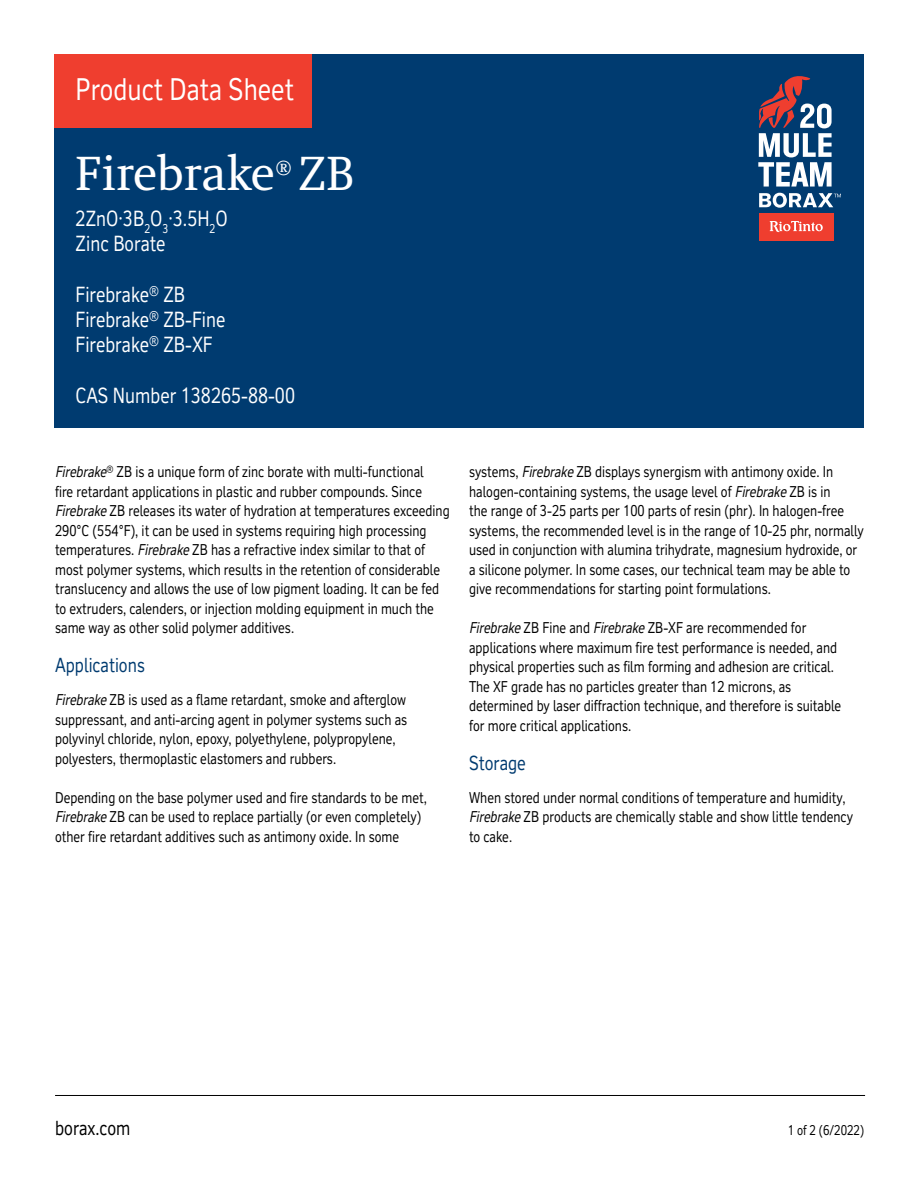
<style>
.page{position:relative;width:918px;height:1188px;background:#fff}
.page>*{position:absolute;margin:0;border:0;box-sizing:border-box;transform-origin:0 0}
.t1{font:49.5px "RT Albanese";color:#fff}
.t2{font:30px "RT Vickerman";color:#fff;scale:.85 1}
.t3{font:21px/25.2px "RT Vickerman";color:#fff;scale:.85 1}
.t4{font:21px "RT Albanese";color:#fff}
.t5{font:19.5px "RT Vickerman";color:#003b70;scale:.85 1}
.t6{font:19.5px "RT Vickerman";color:#000;scale:.85 1}
.t7{font:15px/19.5px "RT Vickerman";color:#000;scale:.85 1}
.t8{font:13.5px "RT Vickerman";color:#000;scale:.85 1}
.s1{font-style:italic}
</style>
<div class="page">
<div style="left:54px;top:54px;width:810px;height:374px;background:#003b70"></div>
<svg style="left:758px;top:76px;width:74px;height:111px"></svg>
<svg style="left:759px;top:193px;width:82px;height:15px"></svg>
<div style="left:759px;top:213px;width:75px;height:27px;background:#ef3e2f"></div>
<svg style="left:770px;top:221px;width:53px;height:11px"></svg>
<div style="left:54px;top:54px;width:257px;height:73px;background:#ef3e2f"></div>
<hr style="left:55px;top:1095px;width:810px;height:1px;background:#000">
<h2 class="t2" style="left:76px;top:71px;width:258px">Product Data Sheet</h2>
<h1 class="t1" style="left:76px;top:145px;width:201px">Firebrake</h1>
<h3 class="t4" style="left:275px;top:156px;width:18px">®</h3>
<h1 class="t1" style="left:299px;top:145px;width:56px">ZB</h1>
<h3 class="t3" style="left:76px;top:206px;width:181px">2ZnO·3B<sub>2</sub>O<sub>3</sub>·3.5H<sub>2</sub>O<br>Zinc Borate</h3>
<h3 class="t3" style="left:76px;top:281px;width:178px">Firebrake<sup>®</sup> ZB<br>Firebrake<sup>®</sup> ZB-Fine<br>Firebrake<sup>®</sup> ZB-XF</h3>
<h3 class="t3" style="left:76px;top:382px;width:260px">CAS Number 138265-88-00</h3>
<p class="t7" style="left:55px;top:462px;width:466px"><span class="s1">Firebrake</span><sup>®</sup> ZB is a unique form of zinc borate with multi-functional<br>fire retardant applications in plastic and rubber compounds. Since <span class="s1">Firebrake</span> ZB releases its water of hydration at temperatures exceeding 290°C (554°F), it can be used in systems requiring high processing temperatures. <span class="s1">Firebrake</span> ZB has a refractive index similar to that of most polymer systems, which results in the retention of considerable translucency and allows the use of low pigment loading. It can be fed to extruders, calenders, or injection molding equipment in much the same way as other solid polymer additives.</p>
<h3 class="t5" style="left:55px;top:653px;width:107px">Applications</h3>
<p class="t7" style="left:55px;top:690px;width:416px"><span class="s1">Firebrake</span> ZB is used as a flame retardant, smoke and afterglow suppressant, and anti-arcing agent in polymer systems such as polyvinyl chloride, nylon, epoxy, polyethylene, polypropylene, polyesters, thermoplastic elastomers and rubbers.</p>
<p class="t7" style="left:55px;top:787px;width:439px">Depending on the base polymer used and fire standards to be met,<br><span class="s1">Firebrake</span> ZB can be used to replace partially (or even completely) other fire retardant additives such as antimony oxide. In some</p>
<p class="t7" style="left:469px;top:462px;width:466px">systems, <span class="s1">Firebrake</span> ZB displays synergism with antimony oxide. In halogen-containing systems, the usage level of <span class="s1">Firebrake</span> ZB is in<br>the range of 3-25 parts per 100 parts of resin (phr). In halogen-free systems, the recommended level is in the range of 10-25 phr, normally used in conjunction with alumina trihydrate, magnesium hydroxide, or a silicone polymer. In some cases, our technical team may be able to give recommendations for starting point formulations.</p>
<p class="t7" style="left:469px;top:618px;width:439px"><span class="s1">Firebrake</span> ZB Fine and <span class="s1">Firebrake</span> ZB-XF are recommended for applications where maximum fire test performance is needed, and physical properties such as film forming and adhesion are critical.<br>The XF grade has no particles greater than 12 microns, as determined by laser diffraction technique, and therefore is suitable for more critical applications.</p>
<h3 class="t5" style="left:469px;top:751px;width:68px">Storage</h3>
<p class="t7" style="left:469px;top:787px;width:453px">When stored under normal conditions of temperature and humidity,<br><span class="s1">Firebrake</span> ZB products are chemically stable and show little tendency to cake.</p>
<h3 class="t6" style="left:55px;top:1116px;width:90px">borax.com</h3>
<p class="t8" style="left:788px;top:1122px;width:91px">1 of 2 (6/2022)</p>
</div>
